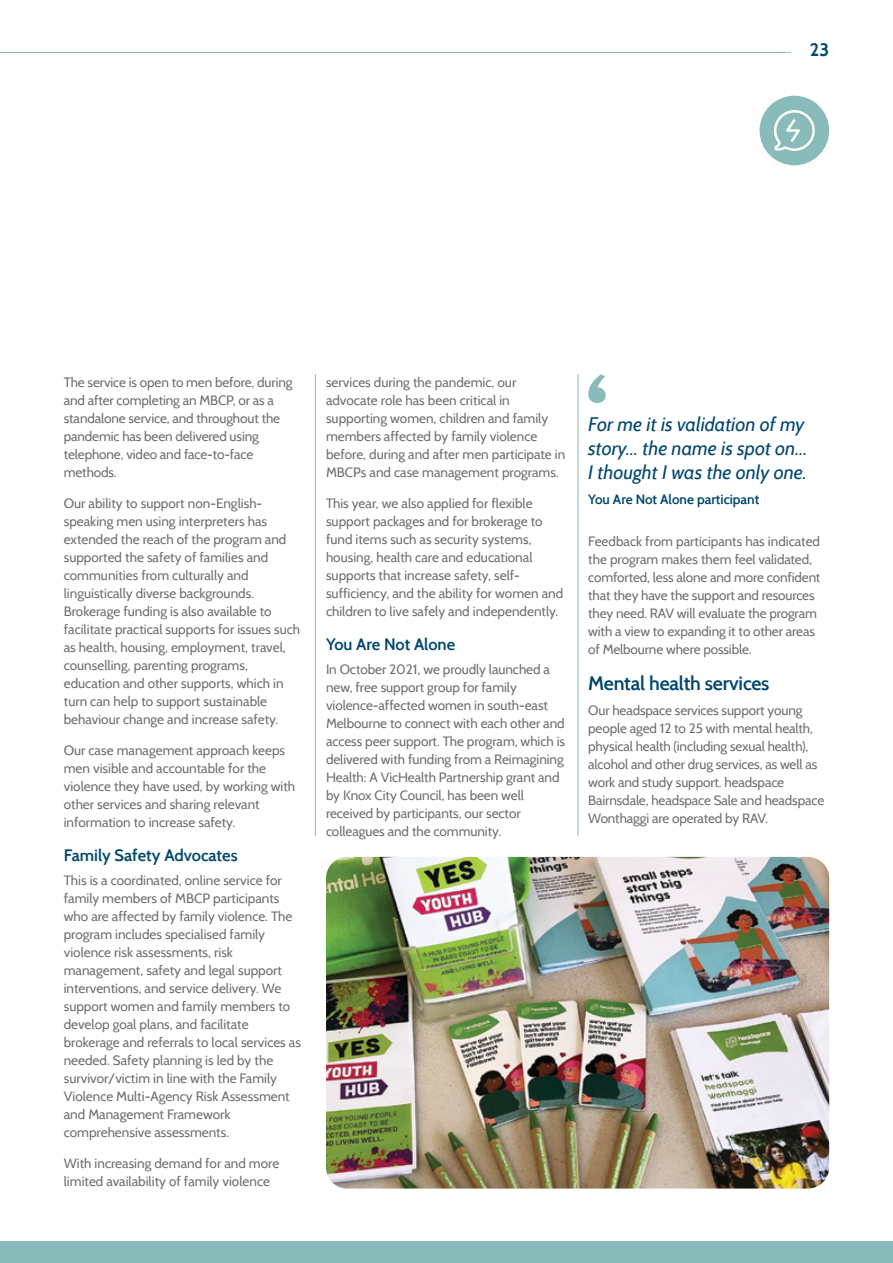
<style>
.page{position:relative;width:893px;height:1263px;background:#fff}
.page>*{position:absolute;margin:0;border:0;box-sizing:border-box;transform-origin:0 0}
.t1{font:italic 19.5px/24px "Cabin";color:#00476d}
.t2{font:600 19.5px "Cabin";letter-spacing:-.01em;color:#00476d}
.t3{font:700 18px "Cabin";color:#00476d}
.t4{font:600 16.5px "Cabin";color:#00476d}
.t5{font:13.5px/18px "Cabin";color:#6d6e71}
.t6{font:600 13.5px "Cabin";color:#00476d}
</style>
<div class="page">
<img style="left:326px;top:857px;width:503px;height:331px">
<div style="left:0;top:1242px;width:893px;height:21px;background:#89bbba"></div>
<hr style="left:315px;top:374px;width:1px;height:462px;background:#89bbba">
<hr style="left:0;top:52px;width:791px;height:1px;background:#89bbba">
<div style="left:760px;top:96px;width:69px;height:69px;background:#89bbba;border-radius:50%"></div>
<svg style="left:774px;top:110px;width:41px;height:41px"></svg>
<svg style="left:588px;top:374px;width:18px;height:29px"></svg>
<hr style="left:578px;top:374px;width:1px;height:462px;background:#89bbba">
<h2 class="t3" style="left:810px;top:39px;width:21px">23</h2>
<p class="t5" style="left:64px;top:373px;width:230px">The service is open to men before, during and after completing an MBCP, or as a standalone service, and throughout the pandemic has been delivered using telephone, video and face-to-face methods.</p>
<p class="t5" style="left:64px;top:494px;width:238px">Our ability to support non-English&shy;speaking men using interpreters has extended the reach of the program and supported the safety of families and communities from culturally and linguistically diverse backgrounds.<br>Brokerage funding is also available to facilitate practical supports for issues such as health, housing, employment, travel, counselling, parenting programs, education and other supports, which in turn can help to support sustainable behaviour change and increase safety.</p>
<p class="t5" style="left:64px;top:741px;width:233px">Our case management approach keeps men visible and accountable for the violence they have used, by working with other services and sharing relevant information to increase safety.</p>
<p class="t4" style="left:64px;top:845px;width:175px">Family Safety Advocates</p>
<p class="t5" style="left:64px;top:871px;width:239px">This is a coordinated, online service for family members of MBCP participants who are affected by family violence. The program includes specialised family violence risk assessments, risk management, safety and legal support interventions, and service delivery. We support women and family members to develop goal plans, and facilitate brokerage and referrals to local services as needed. Safety planning is led by the survivor/victim in line with the Family Violence Multi-Agency Risk Assessment and Management Framework comprehensive assessments.</p>
<p class="t5" style="left:64px;top:1154px;width:217px">With increasing demand for and more limited availability of family violence</p>
<p class="t5" style="left:326px;top:373px;width:241px">services during the pandemic, our advocate role has been critical in supporting women, children and family members affected by family violence before, during and after men participate in MBCPs and case management programs.</p>
<p class="t5" style="left:326px;top:494px;width:239px">This year, we also applied for flexible support packages and for brokerage to fund items such as security systems, housing, health care and educational supports that increase safety, self&shy;sufficiency, and the ability for women and children to live safely and independently.</p>
<p class="t4" style="left:326px;top:634px;width:131px">You Are Not Alone</p>
<p class="t5" style="left:326px;top:660px;width:241px">In October 2021, we proudly launched a new, free support group for family violence-affected women in south-east Melbourne to connect with each other and access peer support. The program, which is delivered with funding from a Reimagining Health: A VicHealth Partnership grant and by Knox City Council, has been well received by participants, our sector colleagues and the community.</p>
<h1 class="t1" style="left:588px;top:412px;width:221px">For me it is validation of my story... the name is spot on...<br>I thought I was the only one.</h1>
<p class="t6" style="left:588px;top:491px;width:173px">You Are Not Alone participant</p>
<p class="t5" style="left:588px;top:532px;width:234px">Feedback from participants has indicated the program makes them feel validated, comforted, less alone and more confident that they have the support and resources they need. RAV will evaluate the program with a view to expanding it to other areas of Melbourne where possible.</p>
<h1 class="t2" style="left:588px;top:672px;width:183px">Mental health services</h1>
<p class="t5" style="left:588px;top:701px;width:238px">Our headspace services support young people aged 12 to 25 with mental health, physical health (including sexual health), alcohol and other drug services, as well as work and study support. headspace Bairnsdale, headspace Sale and headspace Wonthaggi are operated by RAV.</p>
</div>
